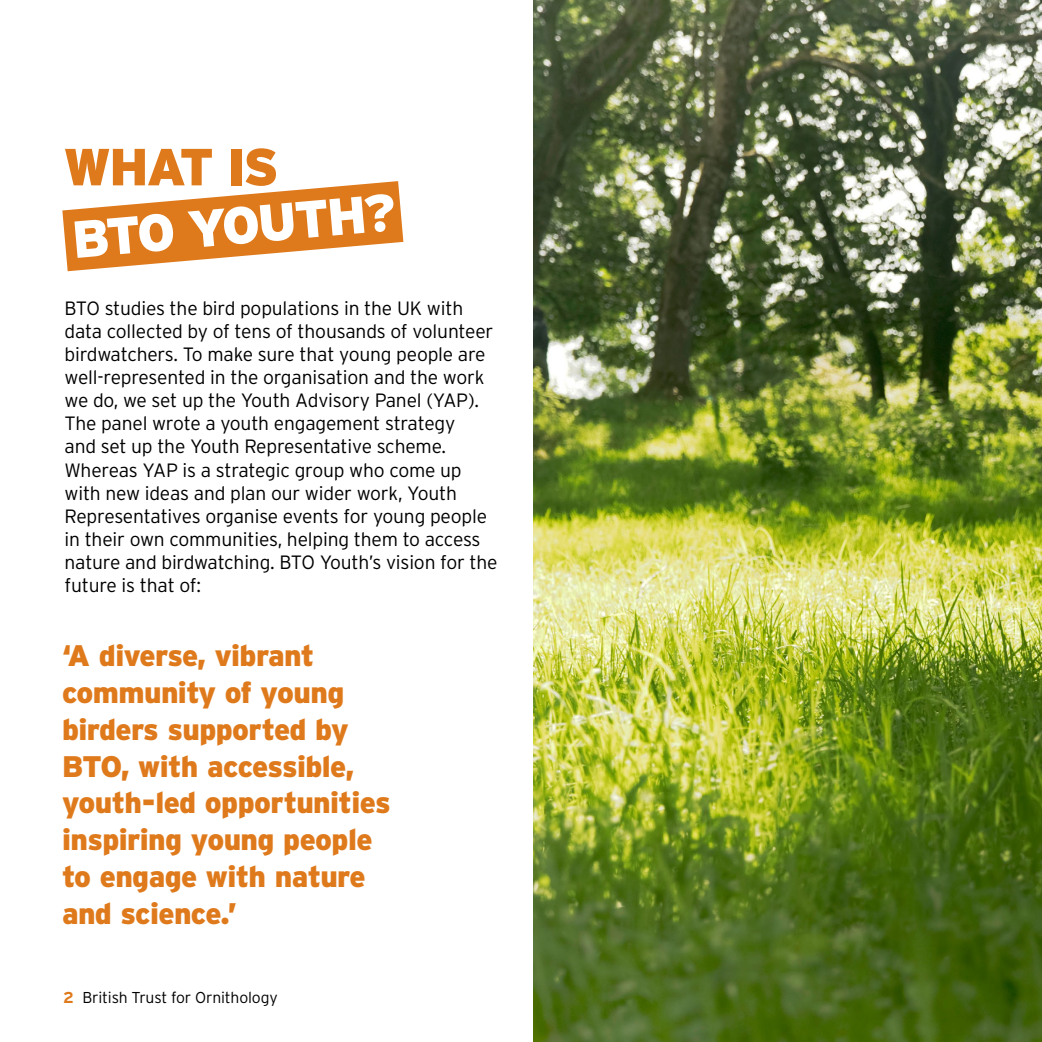
<style>
.page{position:relative;width:1042px;height:1042px;background:#fff}
.page>*{position:absolute;margin:0;border:0;box-sizing:border-box;transform-origin:0 0}
.t1{font:900 52.15px "Interstate";color:#fff}
.t2{font:900 52.15px "Interstate";letter-spacing:-.04em;color:#df7a1c}
.t3{font:900 29.75px/36.8px "Interstate";letter-spacing:-.02em;color:#df7a1c}
.t4{font:300 19.25px/23.1px "Interstate";letter-spacing:-.01em;color:#000}
.t5{font:300 15.75px "Interstate";letter-spacing:-.01em;color:#000}
.s1{font-weight:700;color:#df7a1c}
</style>
<div class="page">
<img style="left:533px;top:0;width:509px;height:1042px">
<svg style="left:62px;top:181px;width:341px;height:90px"></svg>
<h1 class="t2" style="left:63px;top:137px;width:217px">WHAT IS</h1>
<h1 class="t1" style="left:70px;top:210px;width:326px;rotate:-5deg">BTO YOUTH?</h1>
<p class="t4" style="left:64px;top:296px;width:435px">BTO studies the bird populations in the UK with data collected by of tens of thousands of volunteer birdwatchers. To make sure that young people are well-represented in the organisation and the work we do, we set up the Youth Advisory Panel (YAP).<br>The panel wrote a youth engagement strategy<br>and set up the Youth Representative scheme.<br>Whereas YAP is a strategic group who come up with new ideas and plan our wider work, Youth Representatives organise events for young people in their own communities, helping them to access nature and birdwatching. BTO Youth’s vision for the future is that of:</p>
<h2 class="t3" style="left:62px;top:637px;width:330px">‘A diverse, vibrant community of young birders supported by<br>BTO, with accessible, youth-led opportunities inspiring young people to engage with nature and science.’</h2>
<p class="t5" style="left:63px;top:989px;width:216px"><span class="s1">2</span> British Trust for Ornithology</p>
</div>
